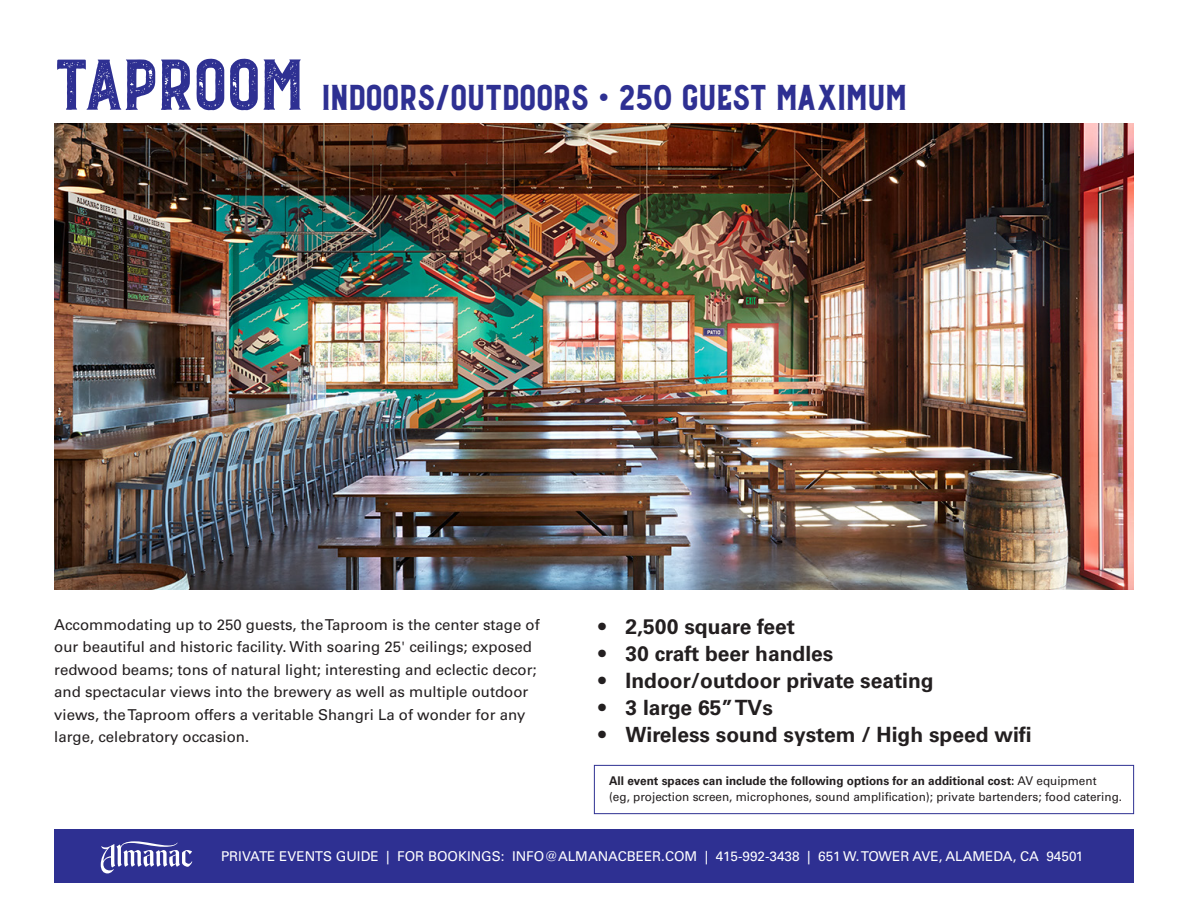
<style>
.page{position:relative;width:1188px;height:918px;background:#fff}
.page>*{position:absolute;margin:0;border:0;box-sizing:border-box;transform-origin:0 0}
.t1{font:36px "Oakwood Clean";color:#2e3092}
.t2{font:700 21px "Univers LT Std";color:#231f20}
.t3{font:15px/22.5px "Univers LT Std";color:#231f20}
.t4{font:13.5px "Univers LT Std";color:#fff}
.t5{font:12px/16.5px "Univers LT Std";color:#231f20}
.s1{font-family:"Oakwood Rough";font-size:72px}
.s2{font-weight:700}
</style>
<div class="page">
<div style="left:54px;top:829px;width:1080px;height:54px;background:#2e3092"></div>
<svg style="left:101px;top:841px;width:91px;height:32px"></svg>
<img style="left:54px;top:123px;width:1080px;height:467px">
<div style="left:594px;top:765px;width:540px;height:49px;border:1px solid #2e3092"></div>
<p class="t1" style="left:54px;top:75px;width:854px"><span class="s1">TAPROOM</span> INDOORS/OUTDOORS <sup>.</sup> 250 GUEST MAXIMUM</p>
<p class="t3" style="left:54px;top:613px;width:487px">Accommodating up to 250 guests, the Taproom is the center stage of our beautiful and historic facility. With soaring 25' ceilings; exposed redwood beams; tons of natural light; interesting and eclectic decor; and spectacular views into the brewery as well as multiple outdoor views, the Taproom offers a veritable Shangri La of wonder for any large, celebratory occasion.</p>
<p class="t2" style="left:599px;top:614px;width:198px">• 2,500 square feet</p>
<p class="t2" style="left:599px;top:641px;width:236px">• 30 craft beer handles</p>
<p class="t2" style="left:599px;top:668px;width:337px">• Indoor/outdoor private seating</p>
<p class="t2" style="left:599px;top:695px;width:176px">• 3 large 65” TVs</p>
<p class="t2" style="left:599px;top:722px;width:435px">• Wireless sound system / High speed wifi</p>
<p class="t5" style="left:609px;top:772px;width:515px"><span class="s2">All event spaces can include the following options for an additional cost:</span> AV equipment<br>(eg, projection screen, microphones, sound amplification); private bartenders; food catering.</p>
<p class="t4" style="left:221px;top:848px;width:864px">PRIVATE EVENTS GUIDE | FOR BOOKINGS: INFO@ALMANACBEER.COM | 415-992-3438 | 651 W. TOWER AVE, ALAMEDA, CA 94501</p>
</div>
